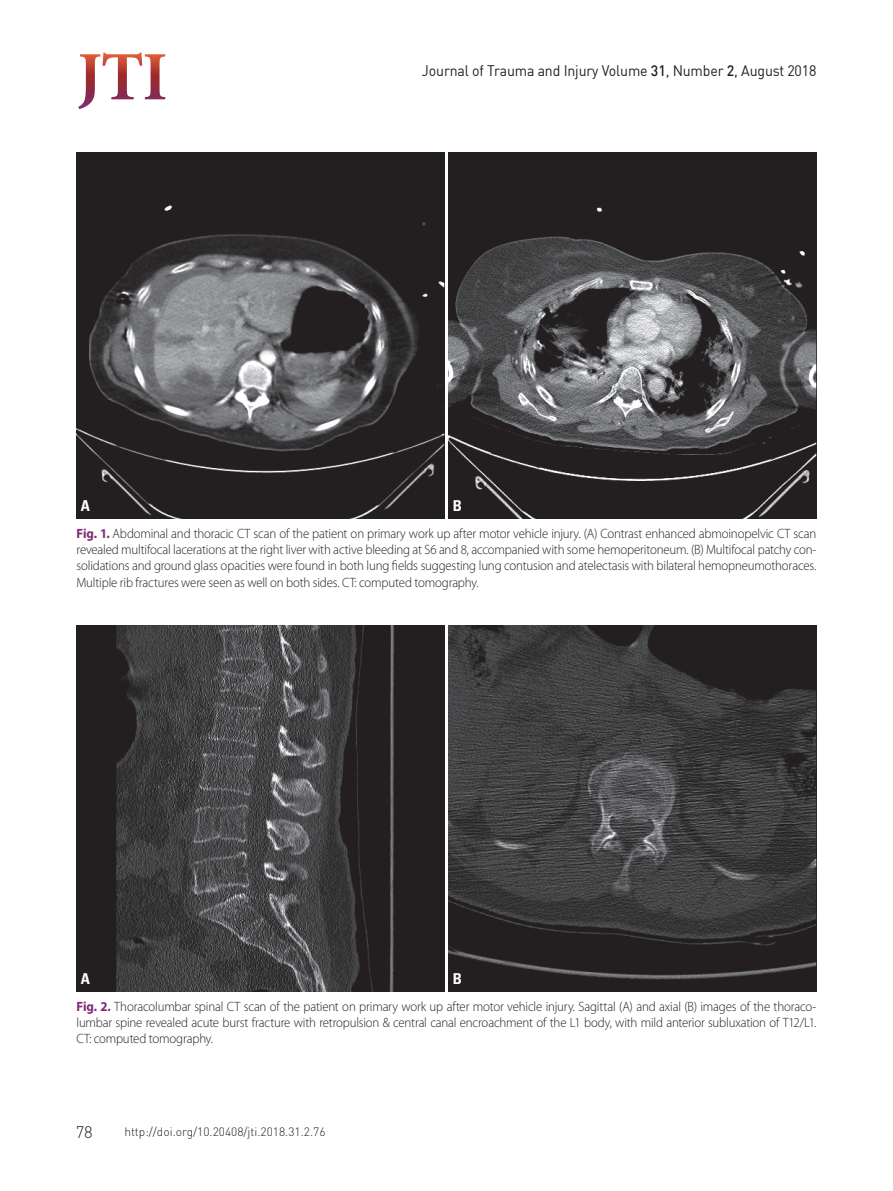
<style>
.page{position:relative;width:893px;height:1191px;background:#fff}
.page>*{position:absolute;margin:0;border:0;box-sizing:border-box;transform-origin:0 0}
.t1{font:300 16.5px "DIN Pro";color:#231f20}
.t2{font:15px "DIN";letter-spacing:-.01em;color:#231f20;scale:.94 1}
.t3{font:700 condensed 15px "Univers LT Std";color:#fff}
.t4{font:300 13.5px/16.2px "Myriad Pro";letter-spacing:-.015em;color:#231f20;text-align:justify;scale:.95 1}
.t5{font:300 12px "DIN Pro";color:#231f20}
.s1{font-weight:500}
.s2{font-weight:700;color:#832b73}
</style>
<div class="page">
<svg style="left:78px;top:53px;width:87px;height:56px"></svg>
<img style="left:77px;top:152px;width:367px;height:366px">
<img style="left:449px;top:152px;width:367px;height:366px">
<img style="left:77px;top:625px;width:367px;height:366px">
<img style="left:449px;top:625px;width:367px;height:366px">
<p class="t2" style="left:422px;top:61px;width:421px">Journal of Trauma and Injury Volume <span class="s1">31</span>, Number <span class="s1">2</span>, August 2018</p>
<p class="t3" style="left:81px;top:497px;width:11px">A</p>
<p class="t3" style="left:453px;top:497px;width:11px">B</p>
<p class="t4" style="left:77px;top:525px;width:780px"><span class="s2">Fig. 1.</span> Abdominal and thoracic CT scan of the patient on primary work up after motor vehicle injury. (A) Contrast enhanced abmoinopelvic CT scan revealed multifocal lacerations at the right liver with active bleeding at S6 and 8, accompanied with some hemoperitoneum. (B) Multifocal patchy con&shy;solidations and ground glass opacities were found in both lung fields suggesting lung contusion and atelectasis with bilateral hemopneumothoraces.<br>Multiple rib fractures were seen as well on both sides. CT: computed tomography.</p>
<p class="t3" style="left:81px;top:969px;width:11px">A</p>
<p class="t3" style="left:453px;top:969px;width:11px">B</p>
<p class="t4" style="left:77px;top:998px;width:780px"><span class="s2">Fig. 2.</span> Thoracolumbar spinal CT scan of the patient on primary work up after motor vehicle injury. Sagittal (A) and axial (B) images of the thoraco&shy;lumbar spine revealed acute burst fracture with retropulsion &amp; central canal encroachment of the L1 body, with mild anterior subluxation of T12/L1.<br>CT: computed tomography.</p>
<p class="t1" style="left:76px;top:1120px;width:18px">78</p>
<p class="t5" style="left:124px;top:1123px;width:203px">http://doi.org/10.20408/jti.2018.31.2.76</p>
</div>
